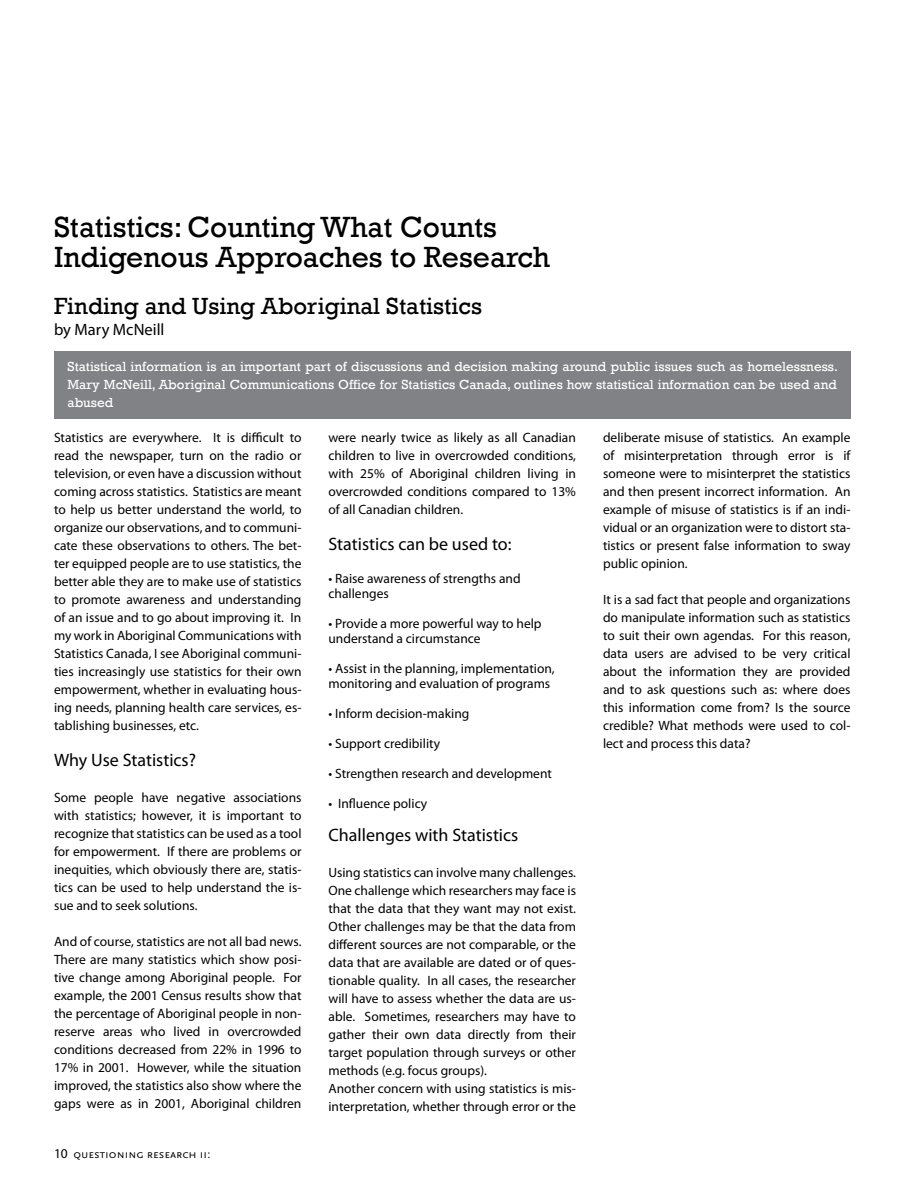
<style>
.page{position:relative;width:918px;height:1188px;background:#fff}
.page>*{position:absolute;margin:0;border:0;box-sizing:border-box;transform-origin:0 0}
.t1{font:30px/30px "Rockwell";color:#000}
.t2{font:24px "Rockwell";color:#000}
.t3{font:18px "Myriad Pro";color:#000}
.t4{font:16.5px "Myriad Pro";color:#000}
.t5{font:13.5px/18px "Myriad Pro";color:#000;text-align:justify}
.t6{font:13.5px/18px "Rockwell";color:#fff;text-align:justify}
.t7{font:12px "Scala Sans Caps";color:#000}
.s1{font-family:"Myriad Pro";font-size:13.5px}
</style>
<div class="page">
<div style="left:54px;top:351px;width:797px;height:67px;background:#808285"></div>
<h1 class="t1" style="left:54px;top:212px;width:498px">Statistics: Counting What Counts<br>Indigenous Approaches to Research</h1>
<h2 class="t2" style="left:54px;top:292px;width:430px">Finding and Using Aboriginal Statistics</h2>
<p class="t4" style="left:54px;top:319px;width:112px">by Mary McNeill</p>
<p class="t6" style="left:68px;top:358px;width:772px">Statistical information is an important part of discussions and decision making around public issues such as homelessness.<br>Mary McNeill, Aboriginal Communications Office for Statistics Canada, outlines how statistical information can be used and abused</p>
<p class="t5" style="left:54px;top:428px;width:249px">Statistics are everywhere. It is difficult to read the newspaper, turn on the radio or television, or even have a discussion without coming across statistics. Statistics are meant to help us better understand the world, to organize our observations, and to communi&shy;cate these observations to others. The bet&shy;ter equipped people are to use statistics, the better able they are to make use of statistics to promote awareness and understanding of an issue and to go about improving it. In my work in Aboriginal Communications with Statistics Canada, I see Aboriginal communi&shy;ties increasingly use statistics for their own empowerment, whether in evaluating hous&shy;ing needs, planning health care services, es&shy;tablishing businesses, etc.</p>
<h3 class="t3" style="left:54px;top:749px;width:144px">Why Use Statistics?</h3>
<p class="t5" style="left:54px;top:788px;width:249px">Some people have negative associations with statistics; however, it is important to recognize that statistics can be used as a tool for empowerment. If there are problems or inequities, which obviously there are, statis&shy;tics can be used to help understand the is&shy;sue and to seek solutions.</p>
<p class="t5" style="left:54px;top:932px;width:249px">And of course, statistics are not all bad news.<br>There are many statistics which show posi&shy;tive change among Aboriginal people. For example, the 2001 Census results show that the percentage of Aboriginal people in non&shy;reserve areas who lived in overcrowded conditions decreased from 22% in 1996 to 17% in 2001. However, while the situation improved, the statistics also show where the gaps were as in 2001, Aboriginal children</p>
<p class="t7" style="left:54px;top:1147px;width:158px"><span class="s1">10</span> questioning research ii:</p>
<p class="t5" style="left:329px;top:428px;width:249px">were nearly twice as likely as all Canadian children to live in overcrowded conditions, with 25% of Aboriginal children living in overcrowded conditions compared to 13% of all Canadian children.</p>
<h3 class="t3" style="left:329px;top:533px;width:184px">Statistics can be used to:</h3>
<p class="t5" style="left:329px;top:571px;width:194px;line-height:15px">• Raise awareness of strengths and challenges</p>
<p class="t5" style="left:329px;top:616px;width:215px;line-height:15px">• Provide a more powerful way to help understand a circumstance</p>
<p class="t5" style="left:329px;top:661px;width:228px;line-height:15px">• Assist in the planning, implementation, monitoring and evaluation of programs</p>
<p class="t5" style="left:329px;top:704px;width:142px">• Inform decision-making</p>
<p class="t5" style="left:329px;top:734px;width:113px">• Support credibility</p>
<p class="t5" style="left:329px;top:764px;width:225px">• Strengthen research and development</p>
<p class="t5" style="left:329px;top:794px;width:100px">• Influence policy</p>
<h3 class="t3" style="left:329px;top:824px;width:191px">Challenges with Statistics</h3>
<p class="t5" style="left:329px;top:863px;width:249px;text-align:left">Using statistics can involve many challenges.<br>One challenge which researchers may face is that the data that they want may not exist.<br>Other challenges may be that the data from different sources are not comparable, or the data that are available are dated or of ques&shy;tionable quality. In all cases, the researcher will have to assess whether the data are us&shy;able. Sometimes, researchers may have to gather their own data directly from their target population through surveys or other methods (e.g. focus groups).<br>Another concern with using statistics is mis&shy;interpretation, whether through error or the</p>
<p class="t5" style="left:603px;top:428px;width:249px">deliberate misuse of statistics. An example of misinterpretation through error is if someone were to misinterpret the statistics and then present incorrect information. An example of misuse of statistics is if an indi&shy;vidual or an organization were to distort sta&shy;tistics or present false information to sway public opinion.</p>
<p class="t5" style="left:603px;top:590px;width:249px">It is a sad fact that people and organizations do manipulate information such as statistics to suit their own agendas. For this reason, data users are advised to be very critical about the information they are provided and to ask questions such as: where does this information come from? Is the source credible? What methods were used to col&shy;lect and process this data?</p>
</div>
